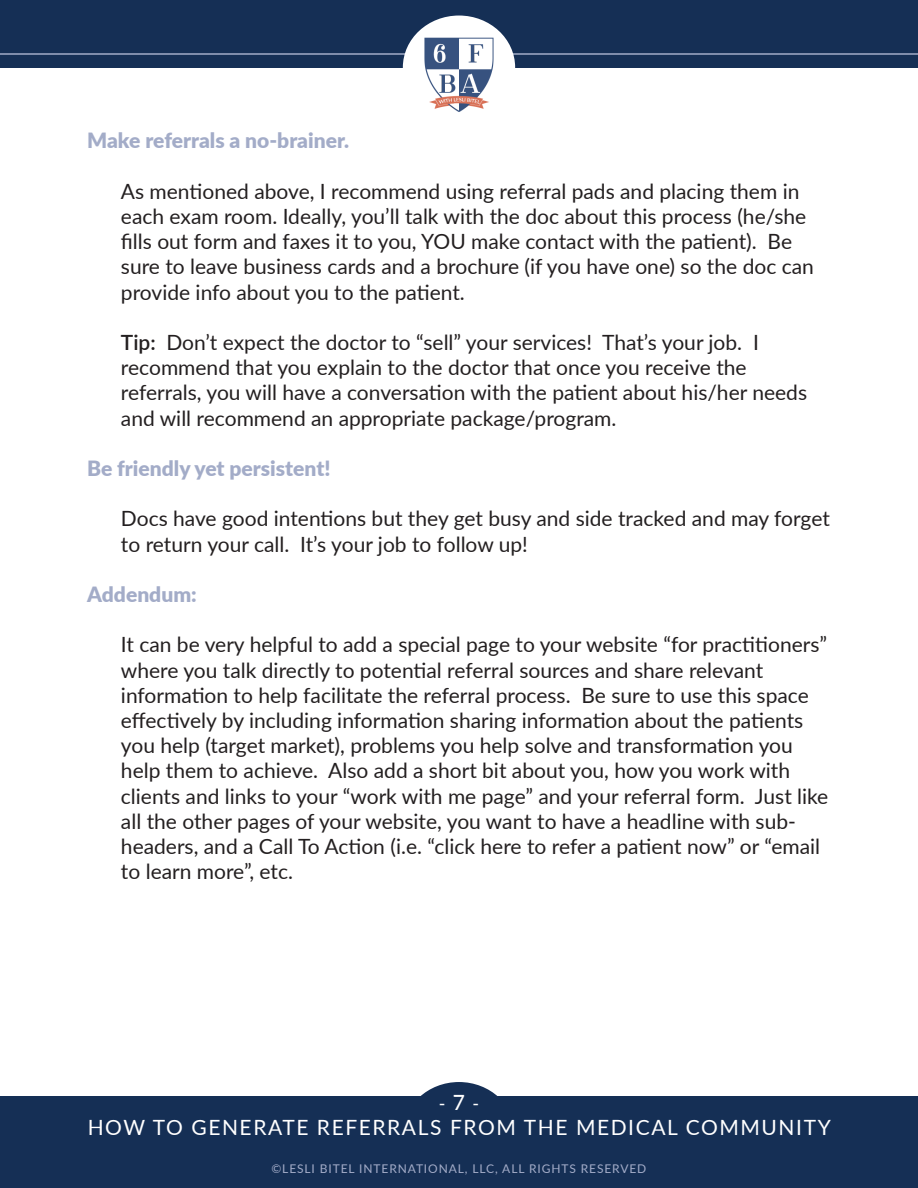
<style>
.page{position:relative;width:918px;height:1188px;background:#fff}
.page>*{position:absolute;margin:0;border:0;box-sizing:border-box;transform-origin:0 0}
.PG{font:21px/25.2px "Lato";color:#231f20}
.SUB_HEAD{font:900 21px "Lato";color:#a3acc8}
.t1{font:21px "Lato";letter-spacing:.075em;color:#fff}
.t2{font:18px "Lato";color:#fff}
.t3{font:12px "Lato";letter-spacing:.075em;color:#a3acc8}
.s1{font-weight:600}
.s2{font-weight:500;font-size:21px}
</style>
<div class="page">
<div style="left:0;top:1096px;width:918px;height:92px;background:#152f55"></div>
<div style="left:0;top:0;width:918px;height:68px;background:#152f55"></div>
<div style="left:403px;top:1082px;width:112px;height:104px;background:#152f55;border-radius:50%"></div>
<hr style="left:0;top:53px;width:918px;height:2px;background:#a3acc8">
<div style="left:403px;top:16px;width:112px;height:103px;background:#fff;border-radius:50%"></div>
<img style="left:424px;top:37px;width:70px;height:75px">
<p class="SUB_HEAD" style="left:87px;top:125px;width:264px">Make referrals a no-brainer.</p>
<p class="PG" style="left:121px;top:178px;width:694px">As mentioned above, I recommend using referral pads and placing them in each exam room. Ideally, you’ll talk with the doc about this process (he/she fills out form and faxes it to you, YOU make contact with the patient). Be sure to leave business cards and a brochure (if you have one) so the doc can provide info about you to the patient.</p>
<p class="PG" style="left:121px;top:329px;width:688px"><span class="s1">Tip:</span> Don’t expect the doctor to “sell” your services! That’s your job. I recommend that you explain to the doctor that once you receive the referrals, you will have a conversation with the patient about his/her needs and will recommend an appropriate package/program.</p>
<p class="SUB_HEAD" style="left:87px;top:453px;width:245px">Be friendly yet persistent!</p>
<p class="PG" style="left:121px;top:505px;width:710px">Docs have good intentions but they get busy and side tracked and may forget to return your call. It’s your job to follow up!</p>
<p class="SUB_HEAD" style="left:87px;top:579px;width:111px">Addendum:</p>
<p class="PG" style="left:121px;top:631px;width:709px">It can be very helpful to add a special page to your website “for practitioners” where you talk directly to potential referral sources and share relevant information to help facilitate the referral process. Be sure to use this space effectively by including information sharing information about the patients you help (target market), problems you help solve and transformation you help them to achieve. Also add a short bit about you, how you work with clients and links to your “work with me page” and your referral form. Just like all the other pages of your website, you want to have a headline with sub&shy;headers, and a Call To Action (i.e. “click here to refer a patient now” or “email to learn more”, etc.</p>
<p class="t2" style="left:439px;top:1090px;width:42px">- <span class="s2">7</span> -</p>
<p class="t1" style="left:88px;top:1112px;width:745px">HOW TO GENERATE REFERRALS FROM THE MEDICAL COMMUNITY</p>
<p class="t3" style="left:271px;top:1160px;width:376px">©LESLI BITEL INTERNATIONAL, LLC, ALL RIGHTS RESERVED</p>
</div>
